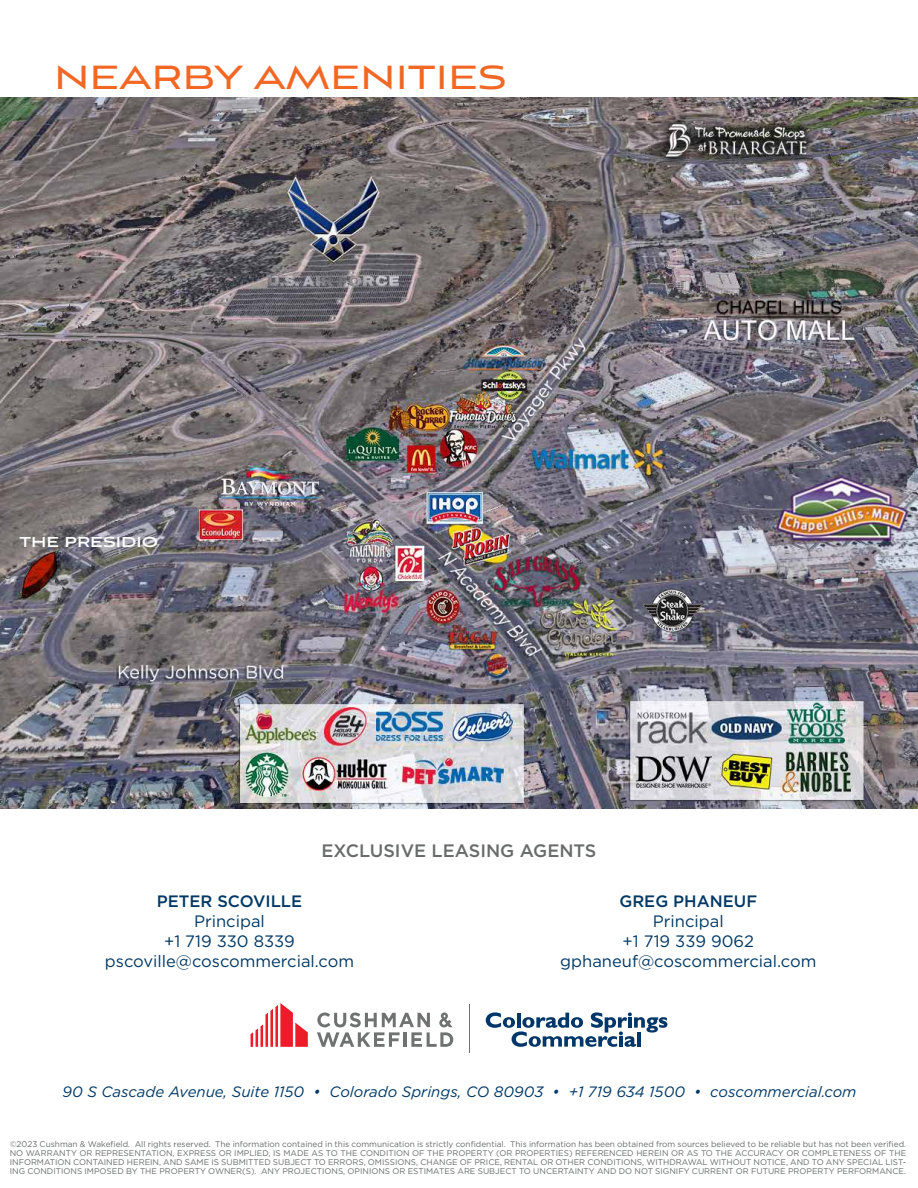
<style>
.page{position:relative;width:918px;height:1188px;background:#fff}
.page>*{position:absolute;margin:0;border:0;box-sizing:border-box;transform-origin:0 0}
.t1{font:46.5px "Aviano Sans";color:#f26724}
.t2{font:500 18px "Gotham";color:#696b6b}
.t3{font:700 18px "Aviano Sans";color:#fff}
.t4{font:16.5px/19.8px "Gotham";color:#003865;text-align:center}
.t5{font:500 16.5px "Gotham";color:#003865}
.t6{font:italic 15px "Gotham";color:#003865}
.t7{font:8.25px/9px "Gotham";color:#696b6b;text-align:justify}
</style>
<div class="page">
<img style="left:1px;top:98px;width:916px;height:711px">
<svg style="left:486px;top:1012px;width:181px;height:35px"></svg>
<hr style="left:637px;top:1032px;width:4px;height:15px;background:#003768">
<hr style="left:469px;top:1005px;width:1px;height:48px;background:#707272">
<svg style="left:251px;top:1003px;width:57px;height:44px"></svg>
<svg style="left:317px;top:1012px;width:136px;height:35px"></svg>
<h1 class="t1" style="left:54px;top:54px;width:454px">nearby amenities</h1>
<h2 class="t3" style="left:19px;top:533px;width:140px">THE PRESIDIO</h2>
<h2 class="t2" style="left:321px;top:839px;width:277px">EXCLUSIVE LEASING AGENTS</h2>
<h3 class="t5" style="left:157px;top:891px;width:147px">PETER SCOVILLE</h3>
<h3 class="t4" style="left:105px;top:911px;width:251px">Principal<br>+1 719 330 8339 pscoville@coscommercial.com</h3>
<h3 class="t5" style="left:619px;top:891px;width:139px">GREG PHANEUF</h3>
<h3 class="t4" style="left:560px;top:911px;width:258px">Principal<br>+1 719 339 9062 gphaneuf@coscommercial.com</h3>
<h3 class="t6" style="left:63px;top:1082px;width:796px">90 S Cascade Avenue, Suite 1150 • Colorado Springs, CO 80903 • +1 719 634 1500 • coscommercial.com</h3>
<p class="t7" style="left:10px;top:1139px;width:898px">©2023 Cushman &amp; Wakefield. All rights reserved. The information contained in this communication is strictly confidential. This information has been obtained from sources believed to be reliable but has not been verified.<br>NO WARRANTY OR REPRESENTATION, EXPRESS OR IMPLIED, IS MADE AS TO THE CONDITION OF THE PROPERTY (OR PROPERTIES) REFERENCED HEREIN OR AS TO THE ACCURACY OR COMPLETENESS OF THE INFORMATION CONTAINED HEREIN, AND SAME IS SUBMITTED SUBJECT TO ERRORS, OMISSIONS, CHANGE OF PRICE, RENTAL OR OTHER CONDITIONS, WITHDRAWAL WITHOUT NOTICE, AND TO ANY SPECIAL LIST-ING CONDITIONS IMPOSED BY THE PROPERTY OWNER(S). ANY PROJECTIONS, OPINIONS OR ESTIMATES ARE SUBJECT TO UNCERTAINTY AND DO NOT SIGNIFY CURRENT OR FUTURE PROPERTY PERFORMANCE.</p>
</div>
